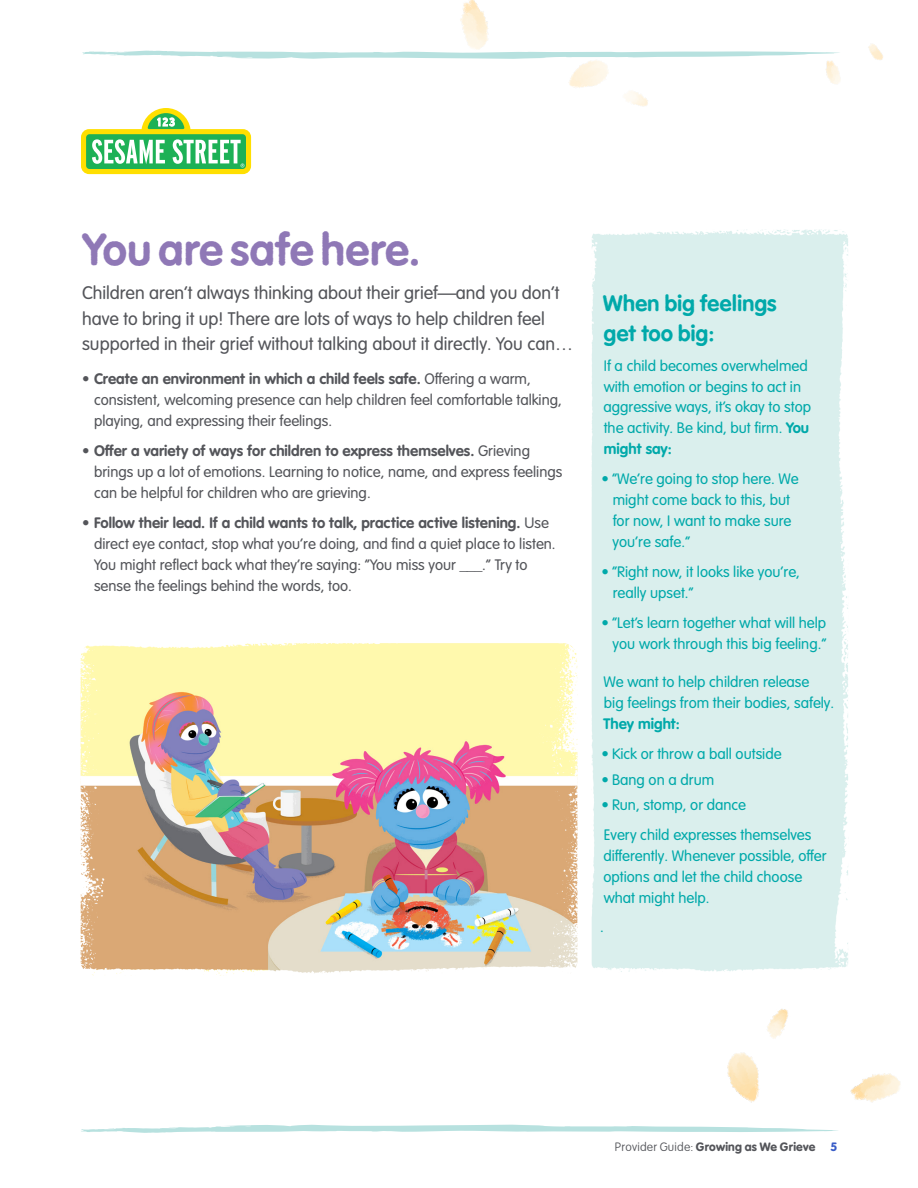
<style>
.page{position:relative;width:918px;height:1188px;background:#fff}
.page>*{position:absolute;margin:0;border:0;box-sizing:border-box;transform-origin:0 0}
.t1{font:44.85px "Sesame St Paper Tooth Beta 2";letter-spacing:-.025em;color:#8f78b6}
.subhead{font:22.35px/29.8px "Sesame St Paper Tooth Beta 2";letter-spacing:-.01em;color:#00a9aa}
.t2{font:18px/25.3px "VAG Rounded Next";color:#54555a}
.Bullets{font:15px/20.9px "VAG Rounded Next";color:#54555a}
.Body{font:15px/20.9px "VAG Rounded Next";color:#00a9aa}
.Bullets-2{font:15px/20.9px "VAG Rounded Next";color:#00a9aa}
.wes_s_voice{font:800 12px "VAG Rounded Next";letter-spacing:.02em;color:#54555a}
.wes_s_voice-2{font:800 12px "VAG Rounded Next";color:#385cc7}
.s1{font-weight:700}
.s2{font-weight:300}
</style>
<div class="page">
<svg style="left:81px;top:108px;width:170px;height:66px"></svg>
<svg style="left:82px;top:51px;width:312px;height:8px"></svg>
<svg style="left:81px;top:1124px;width:256px;height:9px"></svg>
<div style="left:591px;top:229px;width:257px;height:662px;background:#daefed"></div>
<img style="left:80px;top:643px;width:498px;height:333px">
<img style="left:337px;top:891px;width:564px;height:241px">
<img style="left:394px;top:0;width:489px;height:107px">
<p class="t1" style="left:82px;top:223px;width:339px">You are safe here.</p>
<p class="t2" style="left:82px;top:281px;width:492px">Children aren’t always thinking about their grief—and you don’t have to bring it up! There are lots of ways to help children feel supported in their grief without talking about it directly. You can…</p>
<p class="Bullets" style="left:94px;top:369px;width:469px;text-indent:-12px">• <span class="s1">Create an environment in which a child feels safe.</span> Offering a warm, consistent, welcoming presence can help children feel comfortable talking, playing, and expressing their feelings.</p>
<p class="Bullets" style="left:94px;top:441px;width:470px;text-indent:-12px">• <span class="s1">Offer a variety of ways for children to express themselves.</span> Grieving brings up a lot of emotions. Learning to notice, name, and express feelings can be helpful for children who are grieving.</p>
<p class="Bullets" style="left:94px;top:513px;width:463px;text-indent:-12px">• <span class="s1">Follow their lead. If a child wants to talk, practice active listening.</span> Use direct eye contact, stop what you’re doing, and find a quiet place to listen.<br>You might reflect back what they’re saying: “You miss your ___.” Try to sense the feelings behind the words, too.</p>
<p class="subhead" style="left:603px;top:288px;width:176px">When big feelings get too big:</p>
<p class="Body" style="left:603px;top:355px;width:209px">If a child becomes overwhelmed with emotion or begins to act in aggressive ways, it’s okay to stop the activity. Be kind, but firm. <span class="s1">You might say:</span></p>
<p class="Bullets-2" style="left:613px;top:469px;width:187px;text-indent:-11px">• “We’re going to stop here. We might come back to this, but for now, I want to make sure you’re safe.”</p>
<p class="Bullets-2" style="left:613px;top:562px;width:189px;text-indent:-11px">• “Right now, it looks like you’re, really upset.”</p>
<p class="Bullets-2" style="left:602px;top:612px;width:227px;text-align:right">• “Let’s learn together what will help you work through this big feeling.”</p>
<p class="Body" style="left:603px;top:672px;width:232px">We want to help children release<br>big feelings from their bodies, safely.<br><span class="s1">They might:</span></p>
<p class="Bullets-2" style="left:602px;top:744px;width:182px">• Kick or throw a ball outside</p>
<p class="Bullets-2" style="left:602px;top:769px;width:114px">• Bang on a drum</p>
<p class="Bullets-2" style="left:602px;top:795px;width:146px">• Run, stomp, or dance</p>
<p class="Body" style="left:603px;top:825px;width:225px">Every child expresses themselves differently. Whenever possible, offer options and let the child choose what might help.</p>
<p class="Body" style="left:600px;top:917px;width:5px">.</p>
<p class="wes_s_voice" style="left:615px;top:1138px;width:202px"><span class="s2">Provider Guide:</span> Growing as We Grieve</p>
<p class="wes_s_voice-2" style="left:831px;top:1138px;width:8px">5</p>
</div>
